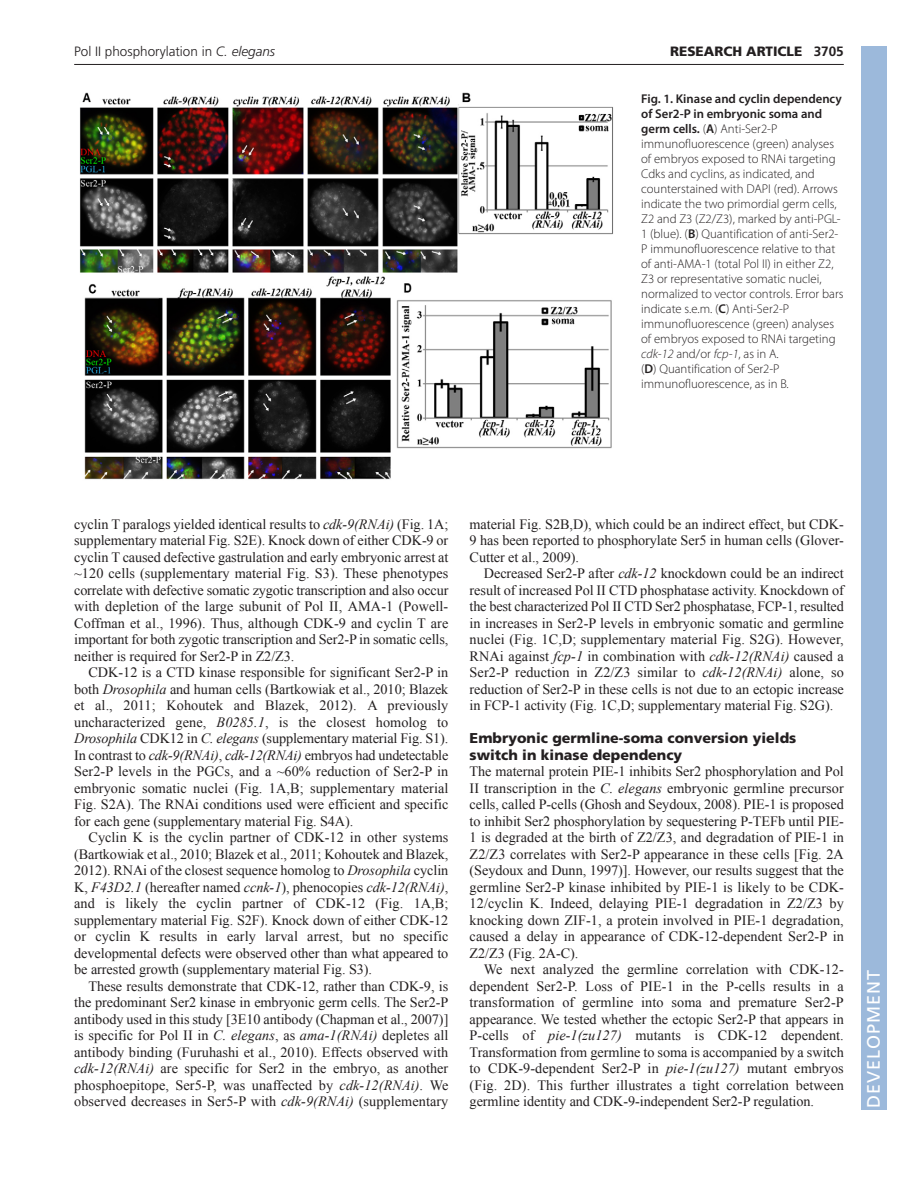
<style>
.page{position:relative;width:918px;height:1188px;background:#fff}
.page>*{position:absolute;margin:0;border:0;box-sizing:border-box;transform-origin:0 0}
.t1{font:18px "Frutiger LT Std";letter-spacing:.055em;color:#fff}
.t2{font:14.25px/16.5px "Times New Roman";letter-spacing:-.005em;color:#231f20;text-align:justify}
.t3{font:900 14.25px/16.5px "Frutiger LT Std";color:#231f20}
.t4{font:300 13.5px "Frutiger";color:#231f20}
.t5{font:900 13.5px "Frutiger LT Std";color:#231f20}
.t6{font:300 12.75px/15px "Myriad Pro";color:#231f20}
.s1{font-style:italic}
.s2{font-weight:700}
.s3{font-weight:600}
</style>
<div class="page">
<hr style="left:74px;top:64px;width:770px;height:1px;background:#231f20">
<img style="left:80px;top:92px;width:533px;height:388px">
<div style="left:861px;top:46px;width:25px;height:1064px;background:#9cb9db"></div>
<p class="t4" style="left:74px;top:46px;width:203px">Pol II phosphorylation in <span class="s1">C. elegans</span></p>
<p class="t5" style="left:670px;top:46px;width:175px">RESEARCH ARTICLE <span class="s2">3705</span></p>
<p class="t6" style="left:641px;top:92px;width:204px"><span class="s3">Fig. 1. Kinase and cyclin dependency of Ser2-P in embryonic soma and germ cells.</span> (<span class="s3">A</span>) Anti-Ser2-P immunofluorescence (green) analyses of embryos exposed to RNAi targeting Cdks and cyclins, as indicated, and counterstained with DAPI (red). Arrows indicate the two primordial germ cells, Z2 and Z3 (Z2/Z3), marked by anti-PGL-1 (blue). (<span class="s3">B</span>) Quantification of anti-Ser2- P immunofluorescence relative to that of anti-AMA-1 (total Pol II) in either Z2, Z3 or representative somatic nuclei, normalized to vector controls. Error bars indicate s.e.m. (<span class="s3">C</span>) Anti-Ser2-P immunofluorescence (green) analyses of embryos exposed to RNAi targeting <span class="s1">cdk-12</span> and/or <span class="s1">fcp-1</span>, as in A.<br>(<span class="s3">D</span>) Quantification of Ser2-P immunofluorescence, as in B.</p>
<p class="t2" style="left:74px;top:516px;width:376px">cyclin T paralogs yielded identical results to <span class="s1">cdk-9(RNAi)</span> (Fig. 1A; supplementary material Fig. S2E). Knock down of either CDK-9 or cyclin T caused defective gastrulation and early embryonic arrest at ~120 cells (supplementary material Fig. S3). These phenotypes correlate with defective somatic zygotic transcription and also occur with depletion of the large subunit of Pol II, AMA-1 (Powell-Coffman et al., 1996). Thus, although CDK-9 and cyclin T are important for both zygotic transcription and Ser2-P in somatic cells, neither is required for Ser2-P in Z2/Z3.</p>
<p class="t2" style="left:74px;top:664px;width:376px;text-indent:14px">CDK-12 is a CTD kinase responsible for significant Ser2-P in both <span class="s1">Drosophila</span> and human cells (Bartkowiak et al., 2010; Blazek et al., 2011; Kohoutek and Blazek, 2012). A previously uncharacterized gene, <span class="s1">B0285.1</span>, is the closest homolog to <span class="s1">Drosophila</span> CDK12 in <span class="s1">C. elegans</span> (supplementary material Fig. S1).<br>In contrast to <span class="s1">cdk-9(RNAi)</span>, <span class="s1">cdk-12(RNAi)</span> embryos had undetectable Ser2-P levels in the PGCs, and a ~60% reduction of Ser2-P in embryonic somatic nuclei (Fig. 1A,B; supplementary material Fig. S2A). The RNAi conditions used were efficient and specific for each gene (supplementary material Fig. S4A).</p>
<p class="t2" style="left:74px;top:829px;width:376px;text-indent:14px">Cyclin K is the cyclin partner of CDK-12 in other systems (Bartkowiak et al., 2010; Blazek et al., 2011; Kohoutek and Blazek, 2012). RNAi of the closest sequence homolog to <span class="s1">Drosophila</span> cyclin K, <span class="s1">F43D2.1</span> (hereafter named <span class="s1">ccnk-1</span>), phenocopies <span class="s1">cdk-12(RNAi)</span>, and is likely the cyclin partner of CDK-12 (Fig. 1A,B; supplementary material Fig. S2F). Knock down of either CDK-12 or cyclin K results in early larval arrest, but no specific developmental defects were observed other than what appeared to be arrested growth (supplementary material Fig. S3).</p>
<p class="t2" style="left:74px;top:978px;width:376px;text-indent:14px">These results demonstrate that CDK-12, rather than CDK-9, is the predominant Ser2 kinase in embryonic germ cells. The Ser2-P antibody used in this study [3E10 antibody (Chapman et al., 2007)] is specific for Pol II in <span class="s1">C. elegans</span>, as <span class="s1">ama-1(RNAi)</span> depletes all antibody binding (Furuhashi et al., 2010). Effects observed with <span class="s1">cdk-12(RNAi)</span> are specific for Ser2 in the embryo, as another phosphoepitope, Ser5-P, was unaffected by <span class="s1">cdk-12(RNAi)</span>. We observed decreases in Ser5-P with <span class="s1">cdk-9(RNAi)</span> (supplementary</p>
<p class="t2" style="left:470px;top:516px;width:376px">material Fig. S2B,D), which could be an indirect effect, but CDK-9 has been reported to phosphorylate Ser5 in human cells (Glover-Cutter et al., 2009).</p>
<p class="t2" style="left:470px;top:565px;width:376px;text-indent:14px">Decreased Ser2-P after <span class="s1">cdk-12</span> knockdown could be an indirect result of increased Pol II CTD phosphatase activity. Knockdown of the best characterized Pol II CTD Ser2 phosphatase, FCP-1, resulted in increases in Ser2-P levels in embryonic somatic and germline nuclei (Fig. 1C,D; supplementary material Fig. S2G). However, RNAi against <span class="s1">fcp-1</span> in combination with <span class="s1">cdk-12(RNAi)</span> caused a Ser2-P reduction in Z2/Z3 similar to <span class="s1">cdk-12(RNAi)</span> alone, so reduction of Ser2-P in these cells is not due to an ectopic increase in FCP-1 activity (Fig. 1C,D; supplementary material Fig. S2G).</p>
<p class="t3" style="left:470px;top:731px;width:328px">Embryonic germline-soma conversion yields switch in kinase dependency</p>
<p class="t2" style="left:470px;top:763px;width:376px">The maternal protein PIE-1 inhibits Ser2 phosphorylation and Pol II transcription in the <span class="s1">C. elegans</span> embryonic germline precursor cells, called P-cells (Ghosh and Seydoux, 2008). PIE-1 is proposed to inhibit Ser2 phosphorylation by sequestering P-TEFb until PIE-1 is degraded at the birth of Z2/Z3, and degradation of PIE-1 in Z2/Z3 correlates with Ser2-P appearance in these cells [Fig. 2A (Seydoux and Dunn, 1997)]. However, our results suggest that the germline Ser2-P kinase inhibited by PIE-1 is likely to be CDK-12/cyclin K. Indeed, delaying PIE-1 degradation in Z2/Z3 by knocking down ZIF-1, a protein involved in PIE-1 degradation, caused a delay in appearance of CDK-12-dependent Ser2-P in Z2/Z3 (Fig. 2A-C).</p>
<p class="t2" style="left:470px;top:961px;width:376px;text-indent:14px">We next analyzed the germline correlation with CDK-12- dependent Ser2-P. Loss of PIE-1 in the P-cells results in a transformation of germline into soma and premature Ser2-P appearance. We tested whether the ectopic Ser2-P that appears in P-cells of <span class="s1">pie-1(zu127)</span> mutants is CDK-12 dependent.<br>Transformation from germline to soma is accompanied by a switch to CDK-9-dependent Ser2-P in <span class="s1">pie-1(zu127)</span> mutant embryos (Fig. 2D). This further illustrates a tight correlation between germline identity and CDK-9-independent Ser2-P regulation.</p>
<p class="t1" style="left:863px;top:1108px;width:140px;rotate:-90deg">DEVELOPMENT</p>
</div>
